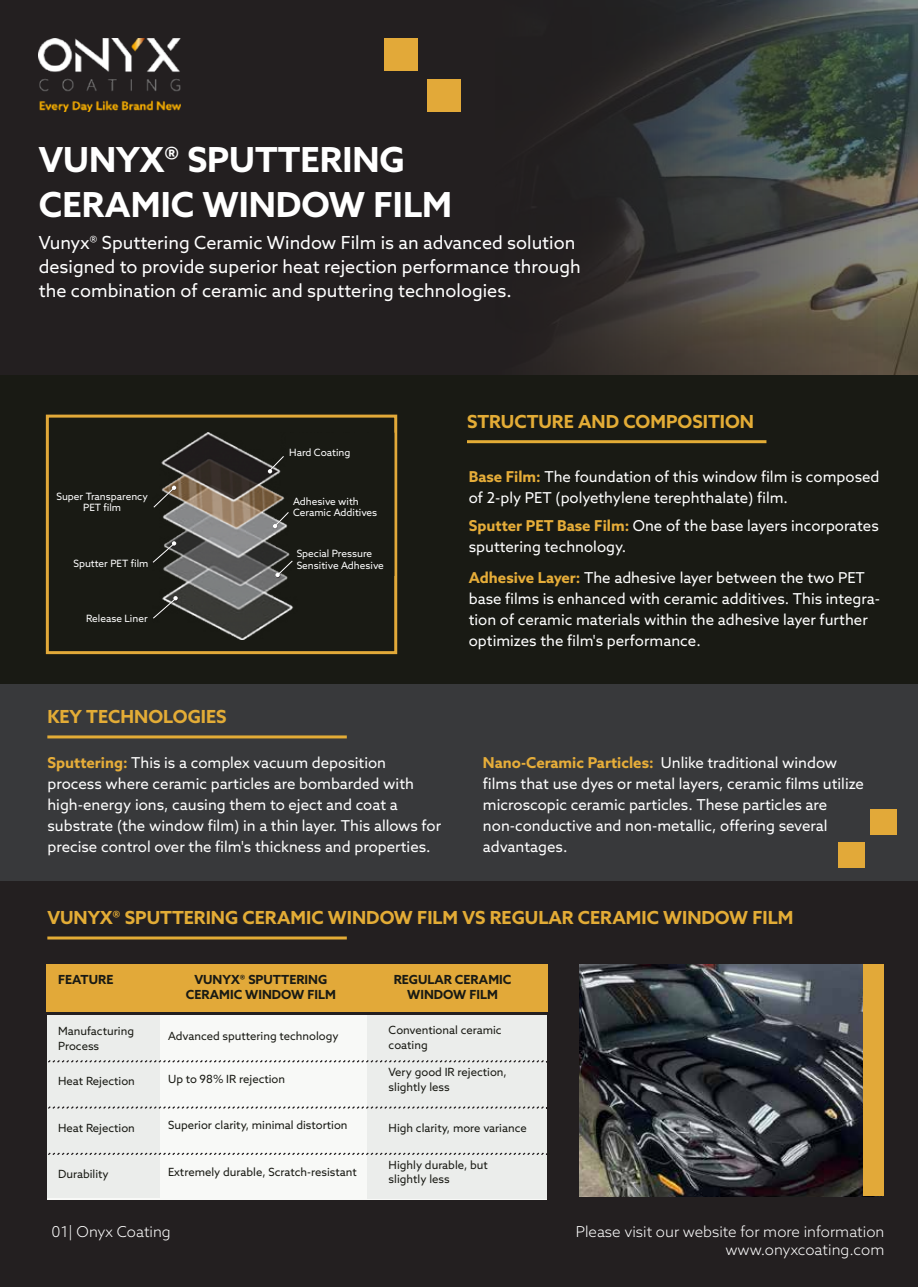
<style>
.page{position:relative;width:918px;height:1287px;background:#fff}
.page>*{position:absolute;margin:0;border:0;box-sizing:border-box;transform-origin:0 0}
.t1{font:700 34.5px/45px "Azo Sans";color:#fff}
.t2{font:18px/24px "Azo Sans";color:#fff}
.t3{font:700 18px "Azo Sans";color:#e3ac36}
.t4{font:15px/21px "Azo Sans";color:#fff}
.t5{font:300 15px/18px "Azo Sans";color:#fff;text-align:right}
.t6{font:700 12.45px/15px "Azo Sans";color:#191a14;text-align:center}
.t7{font:11.25px/15px "Azo Sans";color:#191a14}
.t8{font:10.05px/11.2px "Azo Sans";color:#fff}
.s1{font-weight:700;color:#e6ad39}
</style>
<div class="page">
<div style="left:0;top:863px;width:918px;height:424px;background:#231f20"></div>
<div style="left:0;top:678px;width:918px;height:203px;background:#38393b"></div>
<img style="left:877px;top:0;width:41px;height:375px">
<svg style="left:0;top:0;width:877px;height:375px;background:#2c2a2a"></svg>
<div style="left:0;top:375px;width:918px;height:309px;background:#191a14"></div>
<img style="left:39px;top:38px;width:142px;height:74px">
<div style="left:871px;top:809px;width:26px;height:26px;background:#e2a939"></div>
<div style="left:384px;top:38px;width:34px;height:33px;background:#e2a939"></div>
<div style="left:427px;top:79px;width:34px;height:33px;background:#e2a939"></div>
<hr style="left:467px;top:440px;width:299px;height:3px;background:#e3ac36">
<hr style="left:47px;top:735px;width:300px;height:3px;background:#e3ac36">
<hr style="left:47px;top:937px;width:300px;height:3px;background:#e3ac36">
<div style="left:838px;top:842px;width:26px;height:26px;background:#e2a939"></div>
<div style="left:47px;top:964px;width:501px;height:48px;background:#e2a939"></div>
<div style="left:47px;top:1015px;width:500px;height:185px;background:#f8f9f7"></div>
<div style="left:47px;top:1015px;width:113px;height:183px;background:#ebedeb"></div>
<div style="left:367px;top:1015px;width:179px;height:184px;background:#ebedeb"></div>
<div style="left:47px;top:1153px;width:500px;height:2px;border:2px dashed #231f20"></div>
<div style="left:47px;top:1060px;width:500px;height:2px;border:2px dashed #231f20"></div>
<div style="left:46px;top:415px;width:351px;height:239px;background:#191a14;border:3px solid #e2a939"></div>
<img style="left:161px;top:433px;width:132px;height:206px">
<svg style="left:153px;top:486px;width:23px;height:22px"></svg>
<svg style="left:152px;top:541px;width:24px;height:22px"></svg>
<svg style="left:153px;top:596px;width:25px;height:23px"></svg>
<svg style="left:268px;top:433px;width:126px;height:144px"></svg>
<img style="left:579px;top:964px;width:284px;height:232px">
<div style="left:863px;top:964px;width:21px;height:232px;background:#e2a939"></div>
<h1 class="t1" style="left:39px;top:136px;width:415px">VUNYX® SPUTTERING<br>CERAMIC WINDOW FILM</h1>
<p class="t2" style="left:39px;top:230px;width:543px">Vunyx® Sputtering Ceramic Window Film is an advanced solution designed to provide superior heat rejection performance through the combination of ceramic and sputtering technologies.</p>
<p class="t8" style="left:56px;top:491px;width:93px;text-align:center">Super Transparency<br>PET film</p>
<p class="t8" style="left:73px;top:557px;width:77px">Sputter PET film</p>
<p class="t8" style="left:86px;top:612px;width:63px">Release Liner</p>
<p class="t3" style="left:47px;top:704px;width:181px">KEY TECHNOLOGIES</p>
<p class="t8" style="left:289px;top:447px;width:63px">Hard Coating</p>
<p class="t8" style="left:293px;top:495px;width:86px">Adhesive with<br>Ceramic Additives</p>
<p class="t8" style="left:297px;top:548px;width:89px">Special Pressure<br>Sensitive Adhesive</p>
<p class="t3" style="left:467px;top:409px;width:289px">STRUCTURE AND COMPOSITION</p>
<p class="t4" style="left:469px;top:466px;width:412px"><span class="s1">Base Film:</span> The foundation of this window film is composed of 2-ply PET (polyethylene terephthalate) film.</p>
<p class="t4" style="left:469px;top:515px;width:412px"><span class="s1">Sputter PET Base Film:</span> One of the base layers incorporates sputtering technology.</p>
<p class="t4" style="left:469px;top:567px;width:413px"><span class="s1">Adhesive Layer:</span> The adhesive layer between the two PET base films is enhanced with ceramic additives. This integra&shy;tion of ceramic materials within the adhesive layer further optimizes the film's performance.</p>
<p class="t4" style="left:47px;top:752px;width:395px"><span class="s1">Sputtering:</span> This is a complex vacuum deposition process where ceramic particles are bombarded with high-energy ions, causing them to eject and coat a substrate (the window film) in a thin layer. This allows for precise control over the film's thickness and properties.</p>
<p class="t4" style="left:483px;top:752px;width:383px"><span class="s1">Nano-Ceramic Particles:</span> Unlike traditional window films that use dyes or metal layers, ceramic films utilize microscopic ceramic particles. These particles are non-conductive and non-metallic, offering several advantages.</p>
<p class="t3" style="left:47px;top:905px;width:748px">VUNYX® SPUTTERING CERAMIC WINDOW FILM VS REGULAR CERAMIC WINDOW FILM</p>
<p class="t6" style="left:58px;top:971px;width:57px">FEATURE</p>
<p class="t7" style="left:58px;top:1023px;width:77px">Manufacturing<br>Process</p>
<p class="t7" style="left:58px;top:1073px;width:78px">Heat Rejection</p>
<p class="t7" style="left:58px;top:1120px;width:78px">Heat Rejection</p>
<p class="t7" style="left:58px;top:1167px;width:52px">Durability</p>
<p class="t6" style="left:186px;top:971px;width:151px">VUNYX® SPUTTERING<br>CERAMIC WINDOW FILM</p>
<p class="t7" style="left:168px;top:1028px;width:172px">Advanced sputtering technology</p>
<p class="t7" style="left:168px;top:1071px;width:119px">Up to 98% IR rejection</p>
<p class="t7" style="left:168px;top:1118px;width:181px">Superior clarity, minimal distortion</p>
<p class="t7" style="left:168px;top:1165px;width:190px">Extremely durable, Scratch-resistant</p>
<p class="t6" style="left:394px;top:971px;width:119px">REGULAR CERAMIC<br>WINDOW FILM</p>
<p class="t7" style="left:389px;top:1023px;width:115px">Conventional ceramic coating</p>
<p class="t7" style="left:389px;top:1065px;width:120px">Very good IR rejection, slightly less</p>
<p class="t7" style="left:389px;top:1120px;width:140px">High clarity, more variance</p>
<p class="t7" style="left:389px;top:1157px;width:101px">Highly durable, but slightly less</p>
<p class="t5" style="left:52px;top:1222px;width:121px">01| Onyx Coating</p>
<p class="t5" style="left:576px;top:1222px;width:310px">Please visit our website for more information www.onyxcoating.com</p>
</div>
